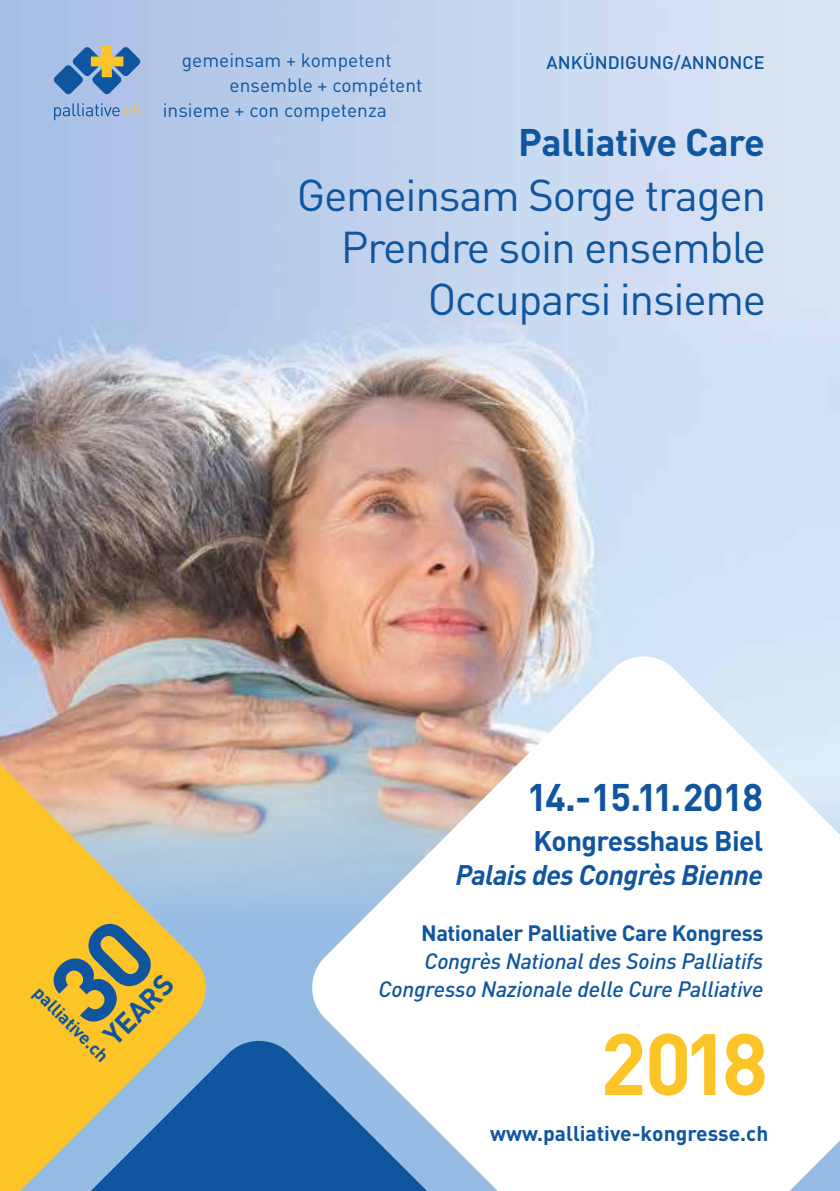
<style>
.page{position:relative;width:840px;height:1191px;background:#fff}
.page>*{position:absolute;margin:0;border:0;box-sizing:border-box;transform-origin:0 0}
.t1{font:700 85.6px "DIN";color:#fdc428}
.t2{font:44px/52px "DIN";letter-spacing:-.03em;color:#0f55a0;text-align:right}
.t3{font:700 38px "DIN";letter-spacing:-.015em;color:#0f55a0}
.t4{font:700 28.2px "DIN";color:#0f55a0}
.t5{font:italic 700 28px "DIN";letter-spacing:-.02em;color:#0f55a0}
.t6{font:700 28px "DIN";letter-spacing:-.02em;color:#0f55a0}
.t7{font:italic 500 22px/28px "DIN";letter-spacing:-.01em;color:#0f55a0;text-align:right}
.t8{font:700 22px "DIN";letter-spacing:-.02em;color:#0f55a0}
.t9{font:700 21px "DIN";color:#0f55a0}
.t10{font:19.2px "DIN";color:#0f55a0}
.t11{font:500 18px "DIN";color:#0f55a0}
.t12{font:700 18px "DIN";color:#0f55a0}
</style>
<div class="page">
<img style="left:0;top:0;width:839px;height:780px">
<svg style="left:205px;top:780px;width:107px;height:256px;background:#a6c0dc"></svg>
<svg style="left:0;top:656px;width:205px;height:380px;background:#d3b695"></svg>
<svg style="left:0;top:1036px;width:312px;height:155px;background:#5e8398"></svg>
<svg style="left:312px;top:656px;width:527px;height:535px"></svg>
<svg style="left:54px;top:103px;width:86px;height:17px"></svg>
<svg style="left:54px;top:45px;width:86px;height:50px;background:#7796b2"></svg>
<svg style="left:4px;top:888px;width:202px;height:202px;background:#e3c156"></svg>
<div style="left:45px;top:915px;width:114px;height:114px;background:#fdc428"></div>
<p class="t10" style="left:182px;top:48px;width:211px">gemeinsam + kompetent</p>
<p class="t10" style="left:229px;top:73px;width:194px">ensemble + compétent</p>
<p class="t10" style="left:163px;top:98px;width:225px">insieme + con competenza</p>
<p class="t11" style="left:546px;top:51px;width:219px">ANKÜNDIGUNG/ANNONCE</p>
<h3 class="t3" style="left:518px;top:118px;width:248px">Palliative Care</h3>
<h2 class="t2" style="left:297px;top:169px;width:470px">Gemeinsam Sorge tragen<br>Prendre soin ensemble<br>Occuparsi insieme</h2>
<p class="t4" style="left:95px;top:1027px;width:88px;rotate:-45deg">YEARS</p>
<p class="t12" style="left:45px;top:981px;width:99px;rotate:45deg">palliative.ch</p>
<h3 class="t3" style="left:526px;top:772px;width:238px">14.-15.11.2018</h3>
<p class="t6" style="left:533px;top:822px;width:231px">Kongresshaus Biel</p>
<p class="t5" style="left:455px;top:856px;width:309px">Palais des Congrès Bienne</p>
<p class="t8" style="left:421px;top:918px;width:343px">Nationaler Palliative Care Kongress</p>
<p class="t7" style="left:378px;top:946px;width:386px">Congrès National des Soins Palliatifs<br>Congresso Nazionale delle Cure Palliative</p>
<h1 class="t1" style="left:599px;top:1008px;width:170px">2018</h1>
<p class="t9" style="left:490px;top:1119px;width:279px">www.palliative-kongresse.ch</p>
</div>
